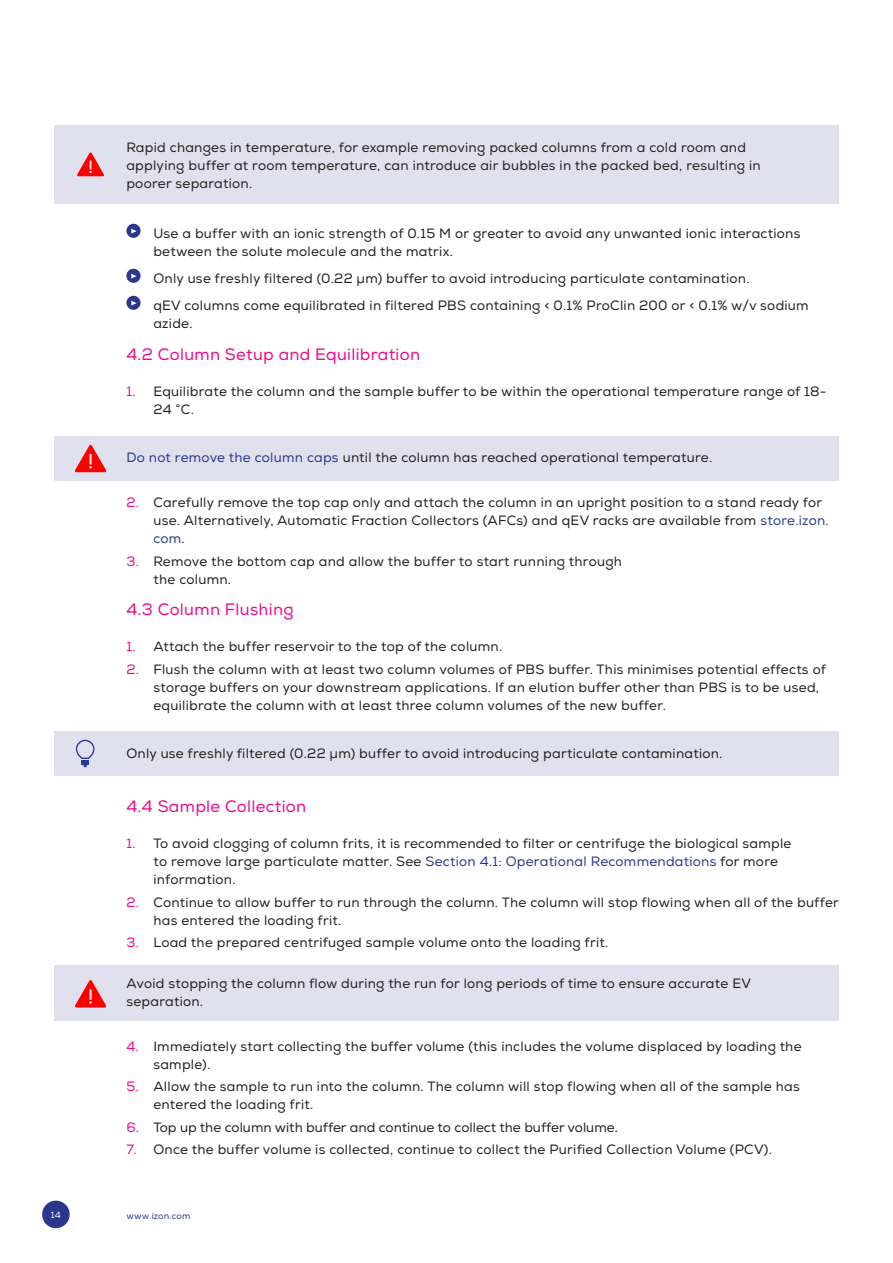
<style>
.page{position:relative;width:893px;height:1263px;background:#fff}
.page>*{position:absolute;margin:0;border:0;box-sizing:border-box;transform-origin:0 0}
.t1{font:16.5px "Nexa";letter-spacing:.02em;color:#ed088d}
.Warning{font:13.5px/18px "Nexa";letter-spacing:.02em;color:#231f20}
.Bullets{font:13.5px/18px "Nexa";letter-spacing:.02em;color:#231f20}
.Warning-2{font:13.5px "Nexa";color:#231f20}
.t2{font:9px "Nexa";letter-spacing:.02em;color:#2a378d}
.t3{font:9px "Nexa";color:#fff}
.s1{color:#ed088d}
.s2{color:#2a378d}
.s3{color:#253f8e}
</style>
<div class="page">
<div style="left:54px;top:731px;width:785px;height:45px;background:#e0e0ee"></div>
<svg style="left:76px;top:740px;width:18px;height:27px"></svg>
<div style="left:54px;top:125px;width:785px;height:78px;background:#e0e0ee"></div>
<div style="left:126px;top:224px;width:15px;height:14px;background:#2a378d;border-radius:50%"></div>
<svg style="left:131px;top:229px;width:6px;height:5px"></svg>
<div style="left:126px;top:269px;width:15px;height:14px;background:#2a378d;border-radius:50%"></div>
<svg style="left:131px;top:274px;width:6px;height:5px"></svg>
<div style="left:126px;top:296px;width:15px;height:14px;background:#2a378d;border-radius:50%"></div>
<svg style="left:131px;top:301px;width:6px;height:5px"></svg>
<svg style="left:77px;top:152px;width:27px;height:24px"></svg>
<div style="left:54px;top:436px;width:785px;height:44px;background:#e0e0ee"></div>
<div style="left:54px;top:966px;width:785px;height:55px;background:#e0e0ee"></div>
<svg style="left:75px;top:445px;width:32px;height:27px"></svg>
<svg style="left:75px;top:980px;width:32px;height:27px"></svg>
<div style="left:42px;top:1200px;width:28px;height:28px;background:#2a378d;border-radius:50%"></div>
<p class="Warning" style="left:126px;top:139px;width:636px">Rapid changes in temperature, for example removing packed columns from a cold room and applying buffer at room temperature, can introduce air bubbles in the packed bed, resulting in poorer separation.</p>
<p class="Bullets" style="left:153px;top:224px;width:648px">Use a buffer with an ionic strength of 0.15 M or greater to avoid any unwanted ionic interactions between the solute molecule and the matrix.</p>
<p class="Bullets" style="left:153px;top:269px;width:598px">Only use freshly filtered (0.22 µm) buffer to avoid introducing particulate contamination.</p>
<p class="Bullets" style="left:153px;top:296px;width:657px">qEV columns come equilibrated in filtered PBS containing &lt; 0.1% ProClin 200 or &lt; 0.1% w/v sodium azide.</p>
<h1 class="t1" style="left:126px;top:345px;width:295px">4.2 Column Setup and Equilibration</h1>
<p class="Warning" style="left:153px;top:383px;width:675px;text-indent:-27px"><span class="s1">1.</span> Equilibrate the column and the sample buffer to be within the operational temperature range of 18-<br>24 ˚C.</p>
<p class="Warning" style="left:126px;top:449px;width:587px"><span class="s2">Do not remove the column caps</span> until the column has reached operational temperature.</p>
<p class="Warning" style="left:153px;top:494px;width:677px;text-indent:-27px"><span class="s1">2.</span> Carefully remove the top cap only and attach the column in an upright position to a stand ready for use. Alternatively, Automatic Fraction Collectors (AFCs) and qEV racks are available from <span class="s3">store.izon. com</span>.</p>
<p class="Warning" style="left:153px;top:552px;width:470px;text-indent:-27px"><span class="s1">3.</span> Remove the bottom cap and allow the buffer to start running through the column.</p>
<h1 class="t1" style="left:126px;top:600px;width:169px">4.3 Column Flushing</h1>
<p class="Warning" style="left:126px;top:638px;width:377px"><span class="s1">1.</span> Attach the buffer reservoir to the top of the column.</p>
<p class="Warning" style="left:153px;top:660px;width:674px;text-indent:-27px"><span class="s1">2.</span> Flush the column with at least two column volumes of PBS buffer. This minimises potential effects of storage buffers on your downstream applications. If an elution buffer other than PBS is to be used, equilibrate the column with at least three column volumes of the new buffer.</p>
<p class="Warning" style="left:126px;top:744px;width:598px">Only use freshly filtered (0.22 µm) buffer to avoid introducing particulate contamination.</p>
<h1 class="t1" style="left:126px;top:796px;width:181px">4.4 Sample Collection</h1>
<p class="Warning" style="left:153px;top:834px;width:640px;text-indent:-27px"><span class="s1">1.</span> To avoid clogging of column frits, it is recommended to filter or centrifuge the biological sample to remove large particulate matter. See <span class="s2">Section 4.1: Operational Recommendations</span> for more information.</p>
<p class="Warning" style="left:153px;top:893px;width:687px;text-indent:-27px"><span class="s1">2.</span> Continue to allow buffer to run through the column. The column will stop flowing when all of the buffer has entered the loading frit.</p>
<p class="Warning" style="left:126px;top:933px;width:483px"><span class="s1">3.</span> Load the prepared centrifuged sample volume onto the loading frit.</p>
<p class="Warning" style="left:126px;top:974px;width:626px">Avoid stopping the column flow during the run for long periods of time to ensure accurate EV separation.</p>
<p class="Warning" style="left:153px;top:1037px;width:650px;text-indent:-27px"><span class="s1">4.</span> Immediately start collecting the buffer volume (this includes the volume displaced by loading the sample).</p>
<p class="Warning" style="left:153px;top:1077px;width:648px;text-indent:-27px"><span class="s1">5.</span> Allow the sample to run into the column. The column will stop flowing when all of the sample has entered the loading frit.</p>
<p class="Warning-2" style="left:126px;top:1119px;width:493px"><span class="s1">6.</span> Top up the column with buffer and continue to collect the buffer volume.</p>
<p class="Warning" style="left:126px;top:1140px;width:647px"><span class="s1">7.</span> Once the buffer volume is collected, continue to collect the Purified Collection Volume (PCV).</p>
<p class="t3" style="left:51px;top:1209px;width:11px">14</p>
<p class="t2" style="left:126px;top:1210px;width:66px">www.izon.com</p>
</div>
